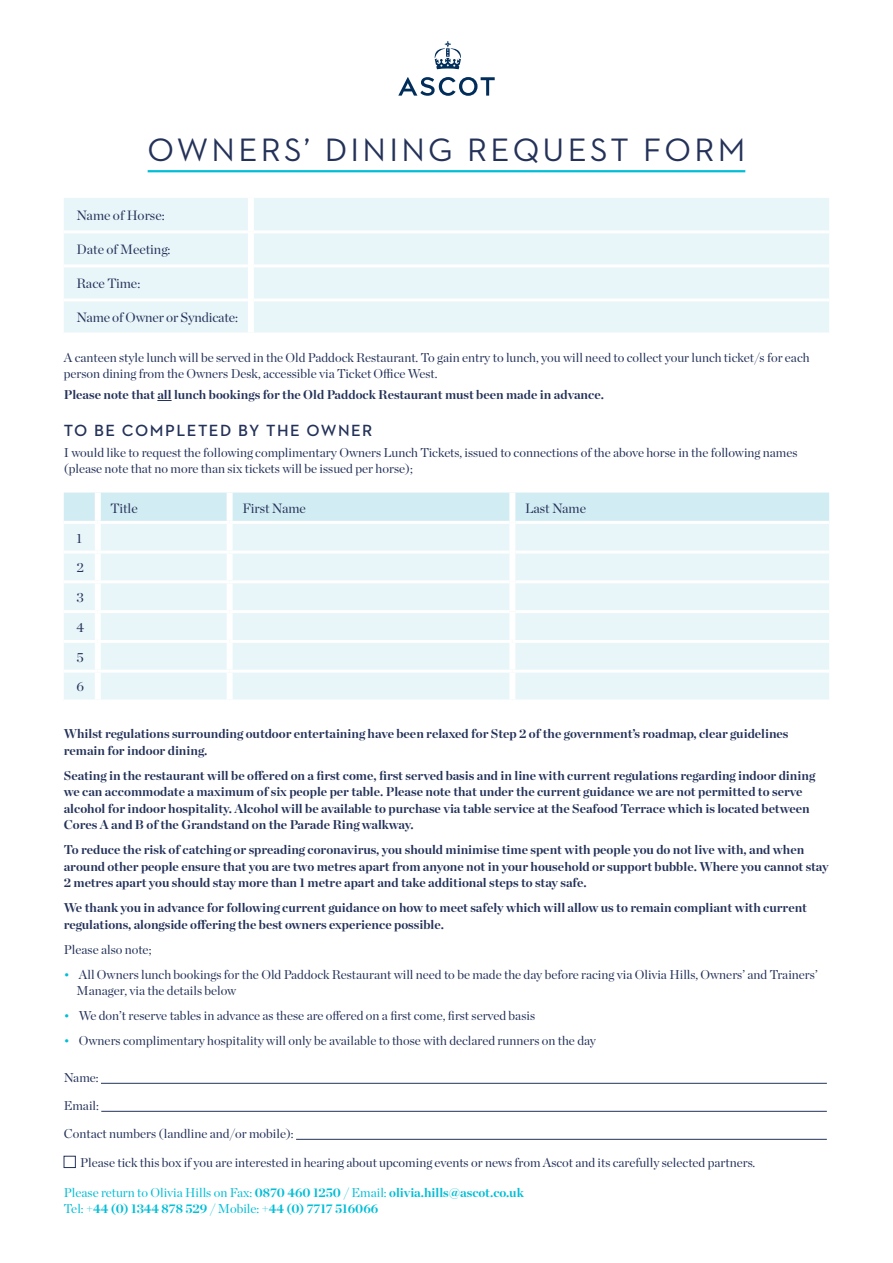
<style>
.page{position:relative;width:893px;height:1263px;background:#fff}
.page>*{position:absolute;margin:0;border:0;box-sizing:border-box;transform-origin:0 0}
.t1{font:33px "Neutraface 2 Text";letter-spacing:.1em;color:#243259}
.t2{font:600 16.5px "Neutraface 2 Text";letter-spacing:.09em;color:#243259}
.t3{font:13.5px "Chronicle Display";color:#243259}
.t4{font:700 12.75px/16.5px "Chronicle Display";color:#243259}
.t5{font:12.75px/16.5px "Chronicle Display";color:#243259}
.t6{font:700 12.75px/16.5px "Chronicle Display";color:#00bed6}
.s1{color:#00bed6}
.s2{font-weight:400}
</style>
<div class="page">
<hr style="left:148px;top:170px;width:597px;height:2px;background:#00bed6">
<div style="left:64px;top:493px;width:765px;height:28px;background:#d2ecf3"></div>
<div style="left:64px;top:524px;width:765px;height:175px;background:#e8f5f9"></div>
<hr style="left:230px;top:551px;width:279px;height:3px;background:#fff">
<hr style="left:515px;top:551px;width:314px;height:3px;background:#fff">
<hr style="left:230px;top:580px;width:279px;height:3px;background:#fff">
<hr style="left:515px;top:580px;width:314px;height:3px;background:#fff">
<hr style="left:230px;top:610px;width:279px;height:3px;background:#fff">
<hr style="left:515px;top:610px;width:314px;height:3px;background:#fff">
<div style="left:509px;top:493px;width:6px;height:29px;background:#fff"></div>
<div style="left:509px;top:522px;width:6px;height:30px;background:#fff"></div>
<div style="left:509px;top:552px;width:6px;height:30px;background:#fff"></div>
<div style="left:509px;top:582px;width:6px;height:30px;background:#fff"></div>
<div style="left:509px;top:612px;width:6px;height:28px;background:#fff"></div>
<div style="left:509px;top:643px;width:6px;height:27px;background:#fff"></div>
<div style="left:509px;top:673px;width:6px;height:26px;background:#fff"></div>
<div style="left:95px;top:493px;width:6px;height:28px;background:#fff"></div>
<div style="left:227px;top:493px;width:6px;height:28px;background:#fff"></div>
<div style="left:95px;top:524px;width:6px;height:27px;background:#fff"></div>
<div style="left:227px;top:524px;width:6px;height:27px;background:#fff"></div>
<div style="left:95px;top:554px;width:6px;height:26px;background:#fff"></div>
<div style="left:227px;top:554px;width:6px;height:26px;background:#fff"></div>
<div style="left:95px;top:583px;width:6px;height:27px;background:#fff"></div>
<div style="left:227px;top:583px;width:6px;height:27px;background:#fff"></div>
<div style="left:95px;top:613px;width:6px;height:27px;background:#fff"></div>
<div style="left:227px;top:613px;width:6px;height:27px;background:#fff"></div>
<div style="left:95px;top:643px;width:6px;height:27px;background:#fff"></div>
<div style="left:227px;top:643px;width:6px;height:27px;background:#fff"></div>
<div style="left:95px;top:673px;width:6px;height:26px;background:#fff"></div>
<div style="left:227px;top:673px;width:6px;height:26px;background:#fff"></div>
<hr style="left:64px;top:640px;width:34px;height:3px;background:#fff">
<hr style="left:98px;top:640px;width:132px;height:3px;background:#fff">
<hr style="left:230px;top:640px;width:282px;height:3px;background:#fff">
<hr style="left:512px;top:640px;width:317px;height:3px;background:#fff">
<hr style="left:64px;top:670px;width:34px;height:3px;background:#fff">
<hr style="left:98px;top:670px;width:132px;height:3px;background:#fff">
<hr style="left:230px;top:670px;width:282px;height:3px;background:#fff">
<hr style="left:512px;top:670px;width:317px;height:3px;background:#fff">
<hr style="left:64px;top:551px;width:34px;height:3px;background:#fff">
<hr style="left:98px;top:551px;width:132px;height:3px;background:#fff">
<hr style="left:64px;top:580px;width:34px;height:3px;background:#fff">
<hr style="left:98px;top:580px;width:132px;height:3px;background:#fff">
<hr style="left:64px;top:610px;width:34px;height:3px;background:#fff">
<hr style="left:98px;top:610px;width:132px;height:3px;background:#fff">
<div style="left:64px;top:198px;width:765px;height:134px;background:#e8f5f9"></div>
<hr style="left:64px;top:230px;width:184px;height:3px;background:#fff">
<hr style="left:254px;top:230px;width:575px;height:3px;background:#fff">
<hr style="left:64px;top:264px;width:184px;height:3px;background:#fff">
<hr style="left:254px;top:264px;width:575px;height:3px;background:#fff">
<hr style="left:64px;top:298px;width:184px;height:3px;background:#fff">
<hr style="left:254px;top:298px;width:575px;height:3px;background:#fff">
<div style="left:248px;top:198px;width:6px;height:34px;background:#fff"></div>
<div style="left:248px;top:232px;width:6px;height:34px;background:#fff"></div>
<div style="left:248px;top:266px;width:6px;height:34px;background:#fff"></div>
<div style="left:248px;top:300px;width:6px;height:32px;background:#fff"></div>
<svg style="left:157px;top:400px;width:15px;height:1px"></svg>
<hr style="left:101px;top:1083px;width:726px;height:1px;background:#243259">
<hr style="left:101px;top:1111px;width:726px;height:1px;background:#243259">
<hr style="left:296px;top:1139px;width:531px;height:1px;background:#243259">
<svg style="left:434px;top:41px;width:27px;height:28px"></svg>
<svg style="left:398px;top:77px;width:97px;height:19px"></svg>
<div style="left:64px;top:1156px;width:12px;height:12px;border:1px solid #243259"></div>
<h1 class="t1" style="left:148px;top:129px;width:599px">OWNERS’ DINING REQUEST FORM</h1>
<p class="t3" style="left:77px;top:205px;width:90px">Name of Horse:</p>
<p class="t3" style="left:77px;top:239px;width:95px">Date of Meeting:</p>
<p class="t3" style="left:77px;top:273px;width:65px">Race Time:</p>
<p class="t3" style="left:77px;top:307px;width:163px">Name of Owner or Syndicate:</p>
<p class="t5" style="left:64px;top:348px;width:747px">A canteen style lunch will be served in the Old Paddock Restaurant. To gain entry to lunch, you will need to collect your lunch ticket/s for each person dining from the Owners Desk, accessible via Ticket Office West.</p>
<p class="t4" style="left:64px;top:386px;width:542px">Please note that all lunch bookings for the Old Paddock Restaurant must been made in advance.</p>
<p class="t2" style="left:64px;top:420px;width:310px">TO BE COMPLETED BY THE OWNER</p>
<p class="t5" style="left:64px;top:443px;width:735px">I would like to request the following complimentary Owners Lunch Tickets, issued to connections of the above horse in the following names (please note that no more than six tickets will be issued per horse);</p>
<p class="t3" style="left:77px;top:527px;width:7px">1</p>
<p class="t3" style="left:77px;top:557px;width:9px">2</p>
<p class="t3" style="left:77px;top:587px;width:9px">3</p>
<p class="t3" style="left:77px;top:617px;width:9px">4</p>
<p class="t3" style="left:77px;top:647px;width:9px">5</p>
<p class="t3" style="left:77px;top:676px;width:9px">6</p>
<p class="t3" style="left:111px;top:498px;width:29px">Title</p>
<p class="t3" style="left:242px;top:498px;width:65px">First Name</p>
<p class="t3" style="left:525px;top:498px;width:62px">Last Name</p>
<p class="t4" style="left:64px;top:725px;width:726px">Whilst regulations surrounding outdoor entertaining have been relaxed for Step 2 of the government’s roadmap, clear guidelines remain for indoor dining.</p>
<p class="t4" style="left:64px;top:766px;width:753px">Seating in the restaurant will be offered on a first come, first served basis and in line with current regulations regarding indoor dining we can accommodate a maximum of six people per table. Please note that under the current guidance we are not permitted to serve alcohol for indoor hospitality. Alcohol will be available to purchase via table service at the Seafood Terrace which is located between Cores A and B of the Grandstand on the Parade Ring walkway.</p>
<p class="t4" style="left:64px;top:841px;width:766px">To reduce the risk of catching or spreading coronavirus, you should minimise time spent with people you do not live with, and when around other people ensure that you are two metres apart from anyone not in your household or support bubble. Where you cannot stay<br>2 metres apart you should stay more than 1 metre apart and take additional steps to stay safe.</p>
<p class="t4" style="left:64px;top:899px;width:745px">We thank you in advance for following current guidance on how to meet safely which will allow us to remain compliant with current regulations, alongside offering the best owners experience possible.</p>
<p class="t5" style="left:64px;top:940px;width:89px">Please also note;</p>
<p class="t5" style="left:77px;top:965px;width:743px;text-indent:-13px"><span class="s1">•</span> All Owners lunch bookings for the Old Paddock Restaurant will need to be made the day before racing via Olivia Hills, Owners’ and Trainers’<br>Manager, via the details below</p>
<p class="t5" style="left:64px;top:1007px;width:473px"><span class="s1">•</span> We don’t reserve tables in advance as these are offered on a first come, first served basis</p>
<p class="t5" style="left:64px;top:1032px;width:534px"><span class="s1">•</span> Owners complimentary hospitality will only be available to those with declared runners on the day</p>
<p class="t5" style="left:64px;top:1062px;width:231px;line-height:28px">Name:<br>Email:<br>Contact numbers (landline and/or mobile):</p>
<p class="t5" style="left:80px;top:1153px;width:677px">Please tick this box if you are interested in hearing about upcoming events or news from Ascot and its carefully selected partners.</p>
<p class="t6" style="left:64px;top:1183px;width:461px"><span class="s2">Please return to Olivia Hills on Fax:</span> 0870 460 1250 <span class="s2">/ Email:</span> olivia.hills@ascot.co.uk<br><span class="s2">Tel:</span> +44 (0) 1344 878 529 <span class="s2">/ Mobile:</span> +44 (0) 7717 516066</p>
</div>
